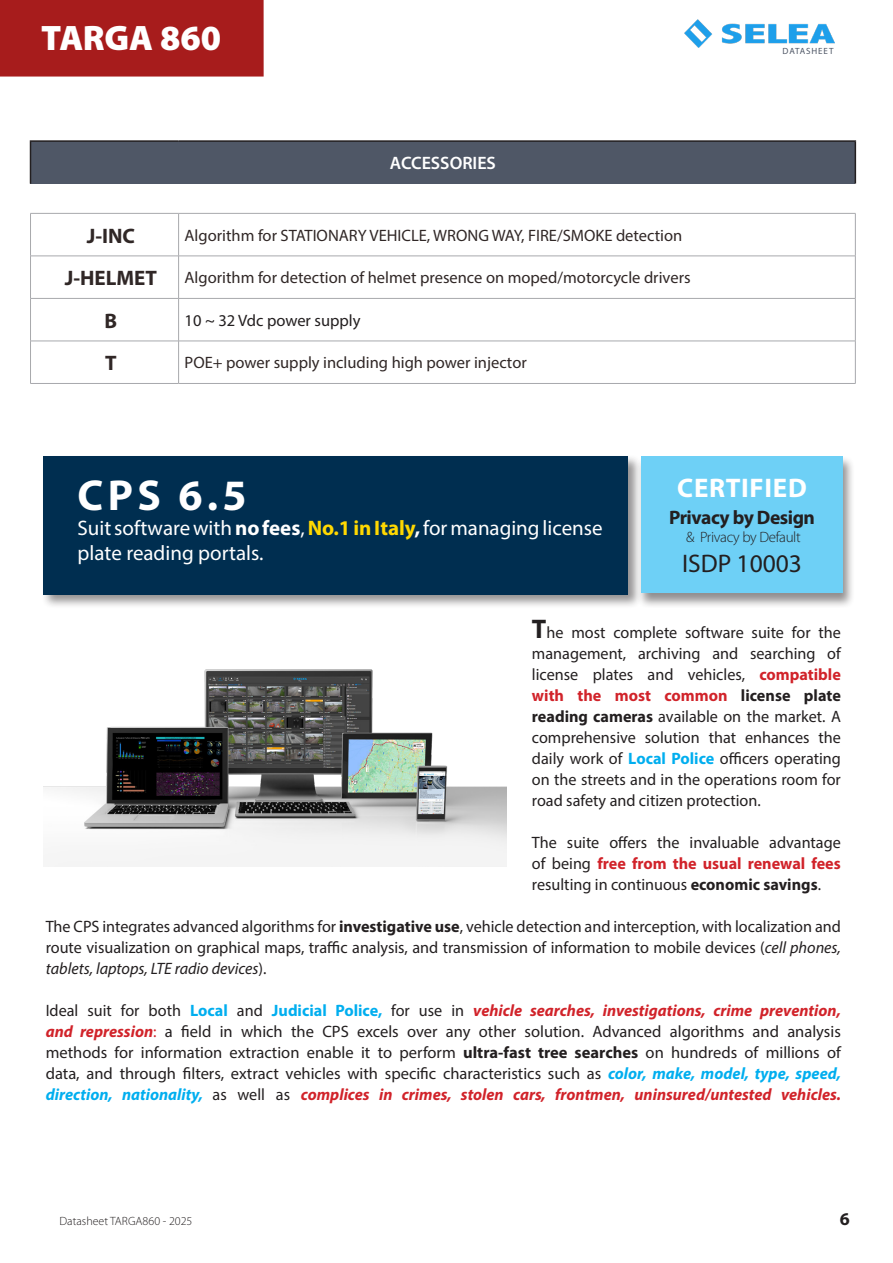
<style>
.page{position:relative;width:893px;height:1263px;background:#fff}
.page>*{position:absolute;margin:0;border:0;box-sizing:border-box;transform-origin:0 0}
.t1{font:700 43.5px "Myriad Pro";color:#fff}
.t2{font:900 35.55px "Myriad Pro";letter-spacing:-.005em;color:#fff}
.t3{font:700 27px "Myriad Pro";letter-spacing:.025em;color:#fff}
.t4{font:25.5px "Myriad Pro";color:#231f20}
.t5{font:21px/25.2px "Myriad Pro";color:#fff}
.t6{font:700 21px "Myriad Pro";color:#302726}
.t7{font:700 19.5px "Myriad Pro";letter-spacing:-.025em;color:#231f20}
.t8{font:600 18px "Myriad Pro";color:#fff}
.t9{font:700 18px "Myriad Pro";color:#231f20}
.t10{font:16.5px/21px "Myriad Pro";color:#231f20;text-align:justify}
.t11{font:16.5px "Myriad Pro";color:#302726}
.t12{font:300 15px "Myriad Pro";letter-spacing:-.025em;color:#231f20}
.t13{font:300 12px "Myriad Pro";color:#231f20}
.t14{font:9px "Myriad Pro";letter-spacing:.1em;color:#4f5766}
.s1{font-weight:700}
.s2{font-weight:700;color:#ffd801}
.s3{font-weight:700;font-size:27px}
.s4{font-weight:700;color:#d1232a}
.s5{font-weight:700;color:#00aeef}
.s6{font-style:italic}
.s7{font-weight:700;font-style:italic;color:#d1232a}
.s8{color:#d1232a}
.s9{font-weight:700;font-style:italic;color:#00aeef}
</style>
<div class="page">
<img style="left:685px;top:20px;width:149px;height:28px">
<div style="left:0;top:0;width:264px;height:77px;background:#a71c1c"></div>
<div style="left:31px;top:141px;width:824px;height:43px;background:#4f5766"></div>
<hr style="left:30px;top:140px;width:149px;height:2px;background:#231f20">
<hr style="left:30px;top:142px;width:1px;height:42px;background:#231f20">
<hr style="left:179px;top:140px;width:677px;height:2px;background:#231f20">
<hr style="left:855px;top:142px;width:1px;height:42px;background:#231f20">
<hr style="left:30px;top:214px;width:1px;height:42px;background:#a8a9ad">
<hr style="left:178px;top:214px;width:1px;height:42px;background:#a8a9ad">
<hr style="left:855px;top:214px;width:1px;height:42px;background:#a8a9ad">
<hr style="left:30px;top:256px;width:149px;height:1px;background:#a8a9ad">
<hr style="left:30px;top:256px;width:1px;height:42px;background:#a8a9ad">
<hr style="left:179px;top:256px;width:676px;height:1px;background:#a8a9ad">
<hr style="left:178px;top:256px;width:1px;height:42px;background:#a8a9ad">
<hr style="left:855px;top:256px;width:1px;height:42px;background:#a8a9ad">
<hr style="left:30px;top:298px;width:149px;height:1px;background:#a8a9ad">
<hr style="left:30px;top:299px;width:1px;height:42px;background:#a8a9ad">
<hr style="left:179px;top:298px;width:676px;height:1px;background:#a8a9ad">
<hr style="left:178px;top:299px;width:1px;height:42px;background:#a8a9ad">
<hr style="left:855px;top:299px;width:1px;height:42px;background:#a8a9ad">
<hr style="left:30px;top:341px;width:149px;height:1px;background:#a8a9ad">
<hr style="left:30px;top:341px;width:1px;height:42px;background:#a8a9ad">
<hr style="left:179px;top:341px;width:676px;height:1px;background:#a8a9ad">
<hr style="left:178px;top:341px;width:1px;height:42px;background:#a8a9ad">
<hr style="left:855px;top:341px;width:1px;height:42px;background:#a8a9ad">
<hr style="left:30px;top:383px;width:149px;height:1px;background:#a8a9ad">
<hr style="left:179px;top:383px;width:676px;height:1px;background:#a8a9ad">
<hr style="left:30px;top:213px;width:149px;height:1px;background:#a8a9ad">
<hr style="left:179px;top:213px;width:676px;height:1px;background:#a8a9ad">
<div style="left:41px;top:454px;width:601px;height:154px;background:#231f20;opacity:.49"></div>
<div style="left:44px;top:456px;width:584px;height:138px;background:#002e50"></div>
<img style="left:44px;top:669px;width:462px;height:197px">
<div style="left:637px;top:455px;width:218px;height:153px;background:#231f20;opacity:.5"></div>
<div style="left:641px;top:456px;width:202px;height:137px;background:#6ed0f6"></div>
<p class="t2" style="left:41px;top:18px;width:181px">TARGA 860</p>
<p class="t8" style="left:390px;top:152px;width:108px">ACCESSORIES</p>
<p class="t6" style="left:87px;top:222px;width:50px">J-INC</p>
<p class="t11" style="left:185px;top:225px;width:499px">Algorithm for STATIONARY VEHICLE, WRONG WAY, FIRE/SMOKE detection</p>
<p class="t6" style="left:65px;top:264px;width:94px">J-HELMET</p>
<p class="t11" style="left:185px;top:268px;width:507px">Algorithm for detection of helmet presence on moped/motorcycle drivers</p>
<p class="t6" style="left:105px;top:307px;width:14px">B</p>
<p class="t10" style="left:185px;top:310px;width:177px">10 ~ 32 Vdc power supply</p>
<p class="t6" style="left:105px;top:349px;width:13px">T</p>
<p class="t11" style="left:185px;top:353px;width:344px">POE+ power supply including high power injector</p>
<p class="t14" style="left:783px;top:46px;width:52px">DATASHEET</p>
<p class="t1" style="left:78px;top:467px;width:171px">CPS 6.5</p>
<p class="t5" style="left:78px;top:515px;width:527px">Suit software with <span class="s1">no fees</span>, <span class="s2">No.1 in Italy</span><span class="s1">,</span> for managing license plate reading portals.</p>
<p class="t3" style="left:677px;top:470px;width:131px">CERTIFIED</p>
<p class="t7" style="left:669px;top:505px;width:147px">Privacy by Design</p>
<p class="t12" style="left:686px;top:528px;width:116px">&amp; Privacy by Default</p>
<p class="t4" style="left:682px;top:548px;width:122px">ISDP 10003</p>
<p class="t10" style="left:532px;top:622px;width:310px"><span class="s3">T</span>he most complete software suite for the management, archiving and searching of license plates and vehicles, <span class="s4">compatible with the most common</span> <span class="s1">license plate reading cameras</span> available on the market. A comprehensive solution that enhances the daily work of <span class="s5">Local Police</span> officers operating on the streets and in the operations room for road safety and citizen protection.</p>
<p class="t10" style="left:532px;top:832px;width:310px">The suite offers the invaluable advantage of being <span class="s4">free from the usual renewal fees </span>resulting in continuous <span class="s1">economic savings</span>.</p>
<p class="t10" style="left:46px;top:916px;width:797px">The CPS integrates advanced algorithms for <span class="s1">investigative use</span>, vehicle detection and interception, with localization and route visualization on graphical maps, traffic analysis, and transmission of information to mobile devices (<span class="s6">cell phones, tablets, laptops, LTE radio devices</span>).</p>
<p class="t10" style="left:46px;top:1000px;width:797px">Ideal suit for both <span class="s5">Local</span> and <span class="s5">Judicial Police,</span> for use in <span class="s7">vehicle searches, investigations, crime prevention, and repression</span><span class="s8">:</span> a field in which the CPS excels over any other solution. Advanced algorithms and analysis methods for information extraction enable it to perform <span class="s1">ultra-fast tree searches</span> on hundreds of millions of data, and through filters, extract vehicles with specific characteristics such as <span class="s9">color, make, model, type, speed, direction, nationality,</span> as well as <span class="s7">complices in crimes, stolen cars, frontmen, uninsured/untested vehicles.</span></p>
<p class="t13" style="left:60px;top:1214px;width:134px">Datasheet TARGA860 - 2025</p>
<p class="t9" style="left:840px;top:1208px;width:11px">6</p>
</div>
